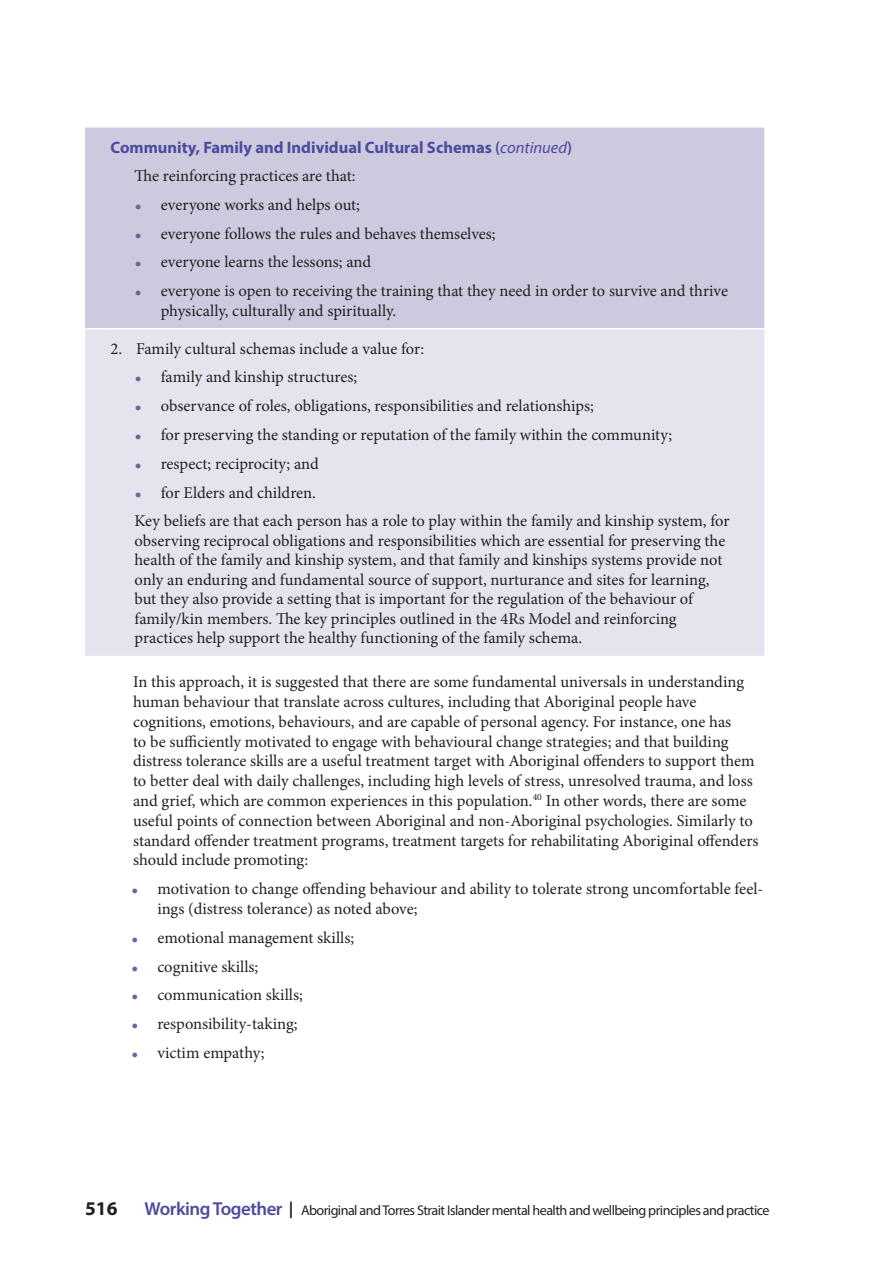
<style>
.page{position:relative;width:893px;height:1263px;background:#fff}
.page>*{position:absolute;margin:0;border:0;box-sizing:border-box;transform-origin:0 0}
.t1{font:700 19.5px "Myriad Pro";color:#231f20}
.Body_text{font:16.5px/19.8px "Minion Pro";color:#231f20}
.Alpha_list{font:16.5px/19.5px "Minion Pro";color:#231f20}
.Section_Sub_sub_head{font:700 16.5px "Myriad Pro";color:#4c4b9f}
.t2{font:14.1px "Myriad Pro";letter-spacing:-.04em;color:#231f20}
.s1{font-weight:600}
.s2{font-weight:400;font-style:italic}
.s3{font-weight:600;font-size:18.75px;color:#4c4b9f}
.s4{font-weight:700;font-size:16.5px}
</style>
<div class="page">
<div style="left:85px;top:128px;width:679px;height:200px;background:#cdc9de"></div>
<div style="left:85px;top:329px;width:679px;height:327px;background:#e5e3ed"></div>
<svg style="left:136px;top:204px;width:5px;height:5px"></svg>
<svg style="left:136px;top:233px;width:5px;height:5px"></svg>
<svg style="left:136px;top:262px;width:5px;height:5px"></svg>
<svg style="left:136px;top:291px;width:5px;height:5px"></svg>
<svg style="left:136px;top:377px;width:5px;height:5px"></svg>
<svg style="left:136px;top:406px;width:5px;height:4px"></svg>
<svg style="left:136px;top:434px;width:5px;height:5px"></svg>
<svg style="left:136px;top:463px;width:5px;height:5px"></svg>
<svg style="left:136px;top:492px;width:5px;height:5px"></svg>
<p class="Section_Sub_sub_head" style="left:111px;top:136px;width:463px">Community, Family and Individual Cultural Schemas <span class="s1">(</span><span class="s2">continued</span><span class="s1">)</span></p>
<p class="Alpha_list" style="left:135px;top:166px;width:222px">The reinforcing practices are that:</p>
<p class="Body_text" style="left:161px;top:195px;width:201px">everyone works and helps out;</p>
<p class="Body_text" style="left:161px;top:223px;width:336px">everyone follows the rules and behaves themselves;</p>
<p class="Body_text" style="left:161px;top:252px;width:212px">everyone learns the lessons; and</p>
<p class="Body_text" style="left:161px;top:281px;width:569px">everyone is open to receiving the training that they need in order to survive and thrive physically, culturally and spiritually.</p>
<p class="Alpha_list" style="left:111px;top:339px;width:315px">2. Family cultural schemas include a value for:</p>
<p class="Body_text" style="left:161px;top:367px;width:198px">family and kinship structures;</p>
<p class="Body_text" style="left:161px;top:396px;width:435px">observance of roles, obligations, responsibilities and relationships;</p>
<p class="Body_text" style="left:161px;top:425px;width:513px">for preserving the standing or reputation of the family within the community;</p>
<p class="Body_text" style="left:161px;top:454px;width:160px">respect; reciprocity; and</p>
<p class="Body_text" style="left:161px;top:482px;width:157px">for Elders and children.</p>
<p class="Alpha_list" style="left:135px;top:511px;width:596px">Key beliefs are that each person has a role to play within the family and kinship system, for observing reciprocal obligations and responsibilities which are essential for preserving the health of the family and kinship system, and that family and kinships systems provide not only an enduring and fundamental source of support, nurturance and sites for learning, but they also provide a setting that is important for the regulation of the behaviour of family/kin members. The key principles outlined in the 4Rs Model and reinforcing practices help support the healthy functioning of the family schema.</p>
<p class="Body_text" style="left:133px;top:672px;width:627px">In this approach, it is suggested that there are some fundamental universals in understanding human behaviour that translate across cultures, including that Aboriginal people have cognitions, emotions, behaviours, and are capable of personal agency. For instance, one has<br>to be sufficiently motivated to engage with behavioural change strategies; and that building distress tolerance skills are a useful treatment target with Aboriginal offenders to support them to better deal with daily challenges, including high levels of stress, unresolved trauma, and loss and grief, which are common experiences in this population.<sup>40</sup> In other words, there are some useful points of connection between Aboriginal and non-Aboriginal psychologies. Similarly to standard offender treatment programs, treatment targets for rehabilitating Aboriginal offenders should include promoting:</p>
<p class="Body_text" style="left:157px;top:879px;width:608px">motivation to change offending behaviour and ability to tolerate strong uncomfortable feel&shy;ings (distress tolerance) as noted above;</p>
<p class="Body_text" style="left:157px;top:928px;width:198px">emotional management skills;</p>
<p class="Body_text" style="left:157px;top:956px;width:103px">cognitive skills;</p>
<p class="Body_text" style="left:157px;top:985px;width:147px">communication skills;</p>
<p class="Body_text" style="left:157px;top:1014px;width:142px">responsibility-taking;</p>
<p class="Body_text" style="left:157px;top:1043px;width:109px">victim empathy;</p>
<p class="t1" style="left:85px;top:1196px;width:34px">516</p>
<p class="t2" style="left:145px;top:1202px;width:626px"><span class="s3">Working Together</span> <span class="s4">|</span> Aboriginal and Torres Strait Islander mental health and wellbeing principles and practice</p>
</div>
